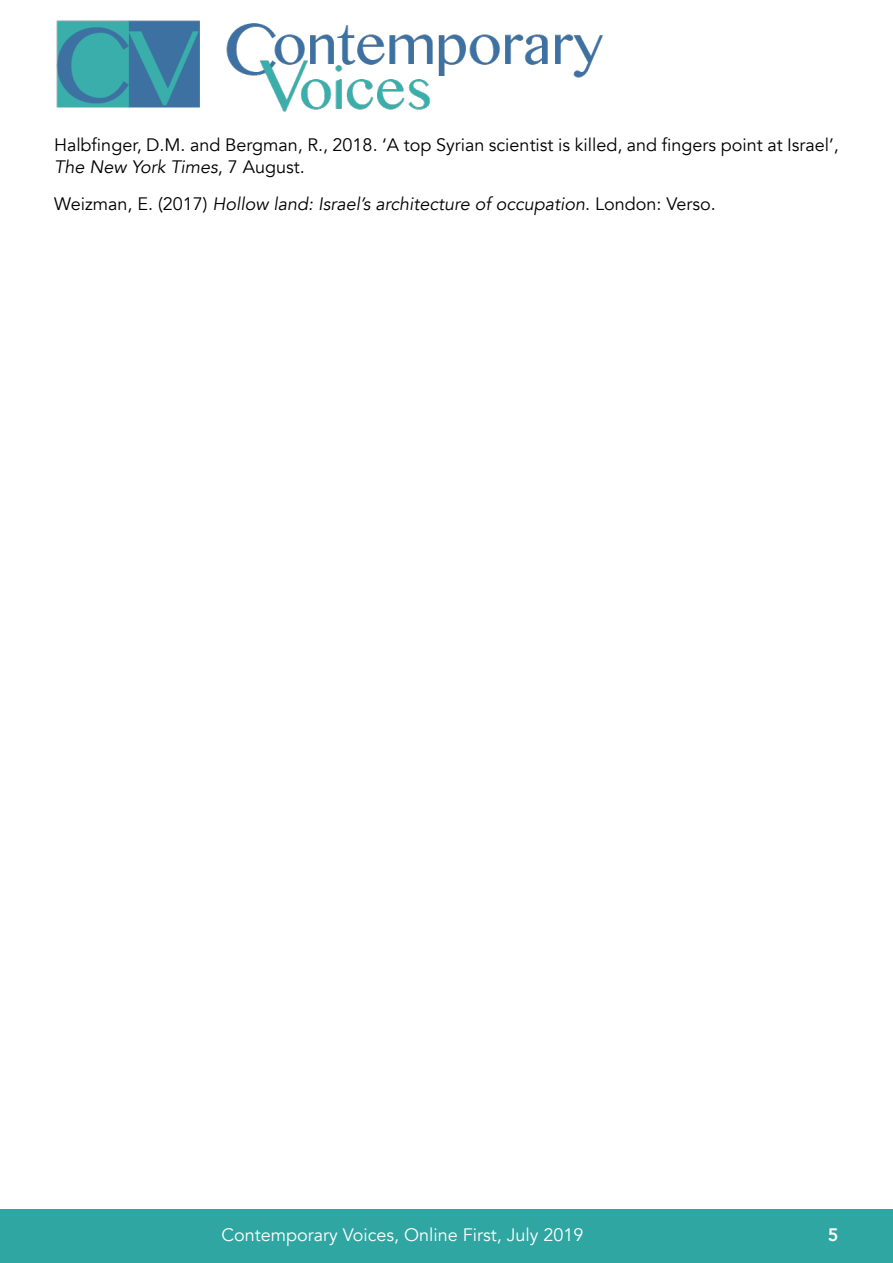
<style>
.page{position:relative;width:893px;height:1263px;background:#fff}
.page>*{position:absolute;margin:0;border:0;box-sizing:border-box;transform-origin:0 0}
.Body{font:18px/21.6px "Avenir";color:#000}
.Body-2{font:italic 18px "Avenir";color:#000}
.t1{font:18px "Avenir";color:#fff}
.t2{font:800 18px "Avenir";color:#fff}
.s1{font-style:italic}
.s2{font-style:normal}
</style>
<div class="page">
<div style="left:0;top:1210px;width:893px;height:53px;background:#2fa6a2"></div>
<img style="left:56px;top:21px;width:547px;height:91px">
<p class="Body" style="left:54px;top:135px;width:786px">Halbfinger, D.M. and Bergman, R., 2018. ‘A top Syrian scientist is killed, and fingers point at Israel’,<br><span class="s1">The New York Times</span>, 7 August.</p>
<p class="Body-2" style="left:54px;top:193px;width:663px"><span class="s2">Weizman, E. (2017)</span> Hollow land: Israel’s architecture of occupation<span class="s2">. London: Verso.</span></p>
<p class="t1" style="left:221px;top:1223px;width:364px">Contemporary Voices, Online First, July 2019</p>
<p class="t2" style="left:828px;top:1220px;width:12px">5</p>
</div>
